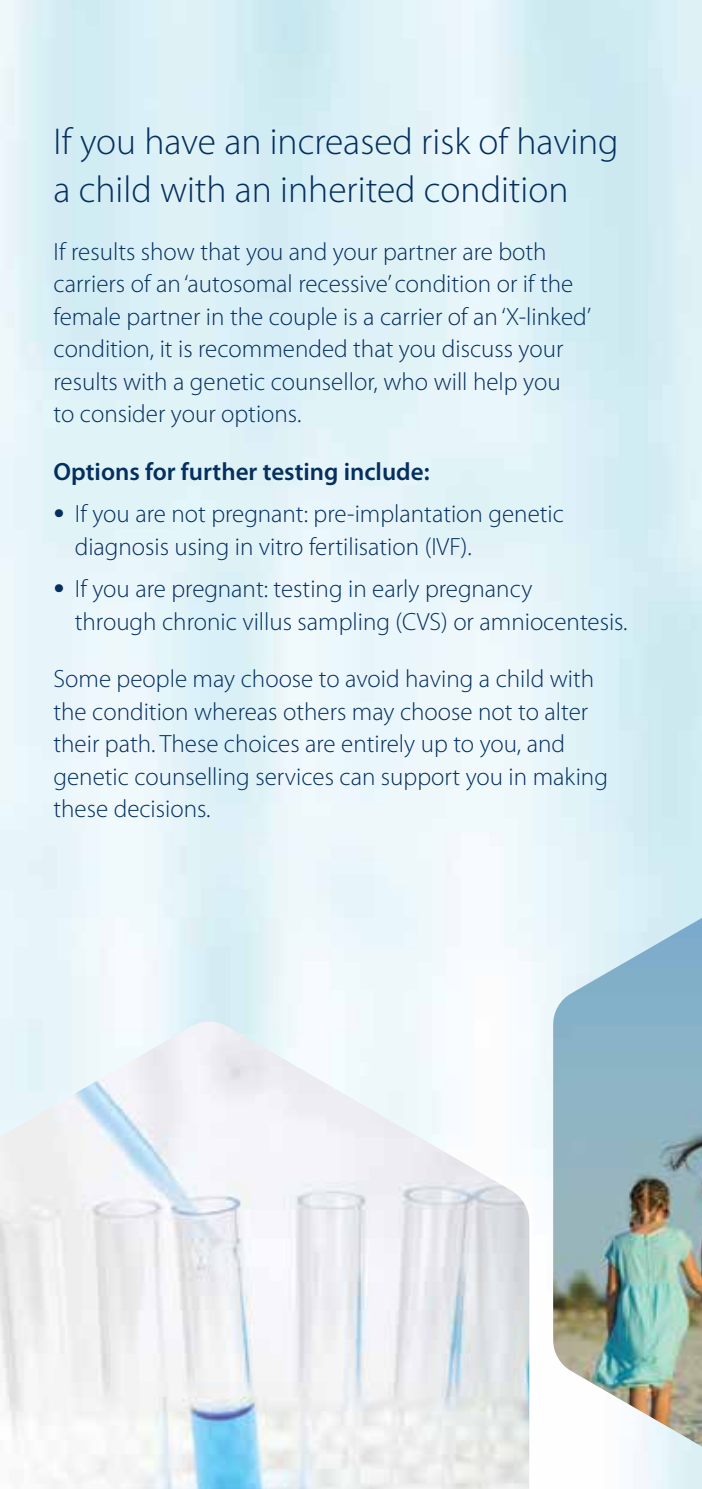
<style>
.page{position:relative;width:702px;height:1489px;background:#fff}
.page>*{position:absolute;margin:0;border:0;box-sizing:border-box;transform-origin:0 0}
.t1{font:300 37.5px/47.5px "Myriad Pro";color:#042f5f}
.t2{font:300 25px/32.5px "Myriad Pro";color:#042f5f}
.t3{font:600 25px "Myriad Pro";color:#042f5f}
.s1{font-size:45px}
</style>
<div class="page">
<img style="left:0;top:1021px;width:529px;height:467px">
<img style="left:553px;top:917px;width:149px;height:529px">
<h1 class="t1" style="left:53px;top:119px;width:566px">If you have an increased risk of having a child with an inherited condition</h1>
<p class="t2" style="left:53px;top:235px;width:539px">If results show that you and your partner are both carriers of an ‘autosomal recessive’ condition or if the female partner in the couple is a carrier of an ‘X-linked’ condition, it is recommended that you discuss your results with a genetic counsellor, who will help you<br>to consider your options.</p>
<p class="t3" style="left:53px;top:455px;width:377px">Options for further testing include:</p>
<p class="t2" style="left:75px;top:498px;width:490px;text-indent:-21px"><span class="s1">•</span> If you are not pregnant: pre-implantation genetic diagnosis using in vitro fertilisation (IVF).</p>
<p class="t2" style="left:75px;top:573px;width:554px;text-indent:-21px"><span class="s1">•</span> If you are pregnant: testing in early pregnancy<br>through chronic villus sampling (CVS) or amniocentesis.</p>
<p class="t2" style="left:53px;top:663px;width:556px">Some people may choose to avoid having a child with the condition whereas others may choose not to alter their path. These choices are entirely up to you, and genetic counselling services can support you in making these decisions.</p>
</div>
